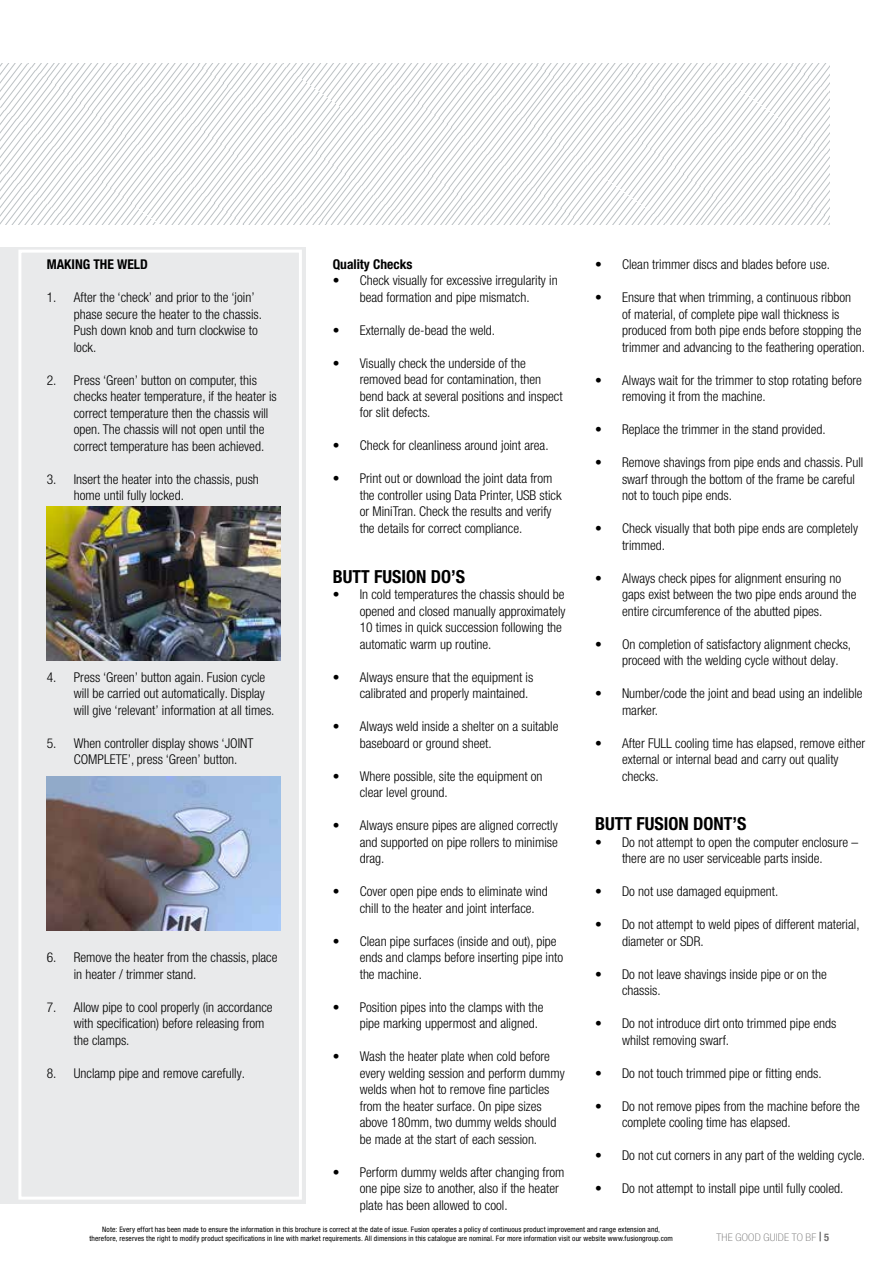
<style>
.page{position:relative;width:893px;height:1263px;background:#fff}
.page>*{position:absolute;margin:0;border:0;box-sizing:border-box;transform-origin:0 0}
.t1{font:700 condensed 18px "Helvetica Neue LT Pro";color:#000}
.t2{font:300 condensed 13.5px/16.5px "Helvetica Neue LT Pro";color:#000}
.t3{font:700 condensed 13.5px "Helvetica Neue LT Pro";color:#000}
.t4{font:100 condensed 10.5px "Helvetica Neue LT Pro";letter-spacing:.02em;color:#706f6f;scale:1.1 1}
.t5{font:condensed 7.5px/9px "Helvetica Neue LT Pro";letter-spacing:.02em;color:#000;text-align:center}
.s1{font-family:"Times New Roman";font-weight:700;font-stretch:normal;color:#000}
.s2{font-weight:700}
</style>
<div class="page">
<div style="left:0;top:247px;width:306px;height:956px;background:#e9eaeb"></div>
<svg style="left:0;top:64px;width:829px;height:161px"></svg>
<div style="left:18px;top:250px;width:284px;height:949px;border:3px solid #fff"></div>
<img style="left:47px;top:507px;width:234px;height:153px">
<img style="left:47px;top:777px;width:234px;height:153px">
<p class="t3" style="left:47px;top:256px;width:103px">MAKING THE WELD</p>
<p class="t2" style="left:74px;top:289px;width:190px;text-indent:-27px">1. After the ‘check’ and prior to the ‘join’ phase secure the heater to the chassis.<br>Push down knob and turn clockwise to lock.</p>
<p class="t2" style="left:74px;top:371px;width:205px;text-indent:-27px">2. Press ‘Green’ button on computer, this checks heater temperature, if the heater is correct temperature then the chassis will open. The chassis will not open until the correct temperature has been achieved.</p>
<p class="t2" style="left:74px;top:470px;width:187px;text-indent:-27px">3. Insert the heater into the chassis, push home until fully locked.</p>
<p class="t2" style="left:74px;top:668px;width:202px;text-indent:-27px">4. Press ‘Green’ button again. Fusion cycle will be carried out automatically. Display will give ‘relevant’ information at all times.</p>
<p class="t2" style="left:74px;top:734px;width:181px;text-indent:-27px">5. When controller display shows ‘JOINT<br>COMPLETE’, press ‘Green’ button.</p>
<p class="t2" style="left:74px;top:949px;width:205px;text-indent:-27px">6. Remove the heater from the chassis, place in heater / trimmer stand.</p>
<p class="t2" style="left:74px;top:998px;width:200px;text-indent:-27px">7. Allow pipe to cool properly (in accordance with specification) before releasing from the clamps.</p>
<p class="t2" style="left:47px;top:1064px;width:200px">8. Unclamp pipe and remove carefully.</p>
<p class="t3" style="left:333px;top:256px;width:81px">Quality Checks</p>
<p class="t2" style="left:333px;top:272px;width:226px;text-align:center">• Check visually for excessive irregularity in bead formation and pipe mismatch.</p>
<p class="t2" style="left:333px;top:322px;width:164px">• Externally de-bead the weld.</p>
<p class="t2" style="left:360px;top:355px;width:204px;text-indent:-27px">• Visually check the underside of the removed bead for contamination, then bend back at several positions and inspect for slit defects.</p>
<p class="t2" style="left:333px;top:437px;width:217px">• Check for cleanliness around joint area.</p>
<p class="t2" style="left:360px;top:470px;width:203px;text-indent:-27px">• Print out or download the joint data from the controller using Data Printer, USB stick or MiniTran. Check the results and verify the details for correct compliance.</p>
<h1 class="t1" style="left:333px;top:565px;width:134px">BUTT FUSION DO’S</h1>
<p class="t2" style="left:360px;top:586px;width:207px;text-indent:-27px">• In cold temperatures the chassis should be opened and closed manually approximately 10 times in quick succession following the automatic warm up routine.</p>
<p class="t2" style="left:360px;top:668px;width:175px;text-indent:-27px">• Always ensure that the equipment is calibrated and properly maintained.</p>
<p class="t2" style="left:360px;top:718px;width:200px;text-indent:-27px">• Always weld inside a shelter on a suitable baseboard or ground sheet.</p>
<p class="t2" style="left:360px;top:767px;width:184px;text-indent:-27px">• Where possible, site the equipment on clear level ground.</p>
<p class="t2" style="left:360px;top:817px;width:200px;text-align:justify;text-indent:-27px">• Always ensure pipes are aligned correctly and supported on pipe rollers to minimise drag.</p>
<p class="t2" style="left:360px;top:883px;width:190px;text-indent:-27px">• Cover open pipe ends to eliminate wind chill to the heater and joint interface.</p>
<p class="t2" style="left:360px;top:932px;width:205px;text-indent:-27px">• Clean pipe surfaces (inside and out), pipe ends and clamps before inserting pipe into the machine.</p>
<p class="t2" style="left:360px;top:998px;width:185px;text-indent:-27px">• Position pipes into the clamps with the pipe marking uppermost and aligned.</p>
<p class="t2" style="left:360px;top:1048px;width:206px;text-indent:-27px">• Wash the heater plate when cold before every welding session and perform dummy welds when hot to remove fine particles from the heater surface. On pipe sizes above 180mm, two dummy welds should be made at the start of each session.</p>
<p class="t2" style="left:360px;top:1163px;width:206px;text-indent:-27px">• Perform dummy welds after changing from one pipe size to another, also if the heater plate has been allowed to cool.</p>
<p class="t2" style="left:595px;top:256px;width:236px">• Clean trimmer discs and blades before use.</p>
<p class="t2" style="left:622px;top:289px;width:244px;text-indent:-27px">• Ensure that when trimming, a continuous ribbon<br>of material, of complete pipe wall thickness is produced from both pipe ends before stopping the trimmer and advancing to the feathering operation.</p>
<p class="t2" style="left:622px;top:371px;width:241px;text-indent:-27px">• Always wait for the trimmer to stop rotating before removing it from the machine.</p>
<p class="t2" style="left:595px;top:421px;width:232px">• Replace the trimmer in the stand provided.</p>
<p class="t2" style="left:622px;top:454px;width:243px;text-indent:-27px">• Remove shavings from pipe ends and chassis. Pull swarf through the bottom of the frame be careful not to touch pipe ends.</p>
<p class="t2" style="left:622px;top:520px;width:237px;text-indent:-27px">• Check visually that both pipe ends are completely trimmed.</p>
<p class="t2" style="left:622px;top:569px;width:236px;text-indent:-27px">• Always check pipes for alignment ensuring no gaps exist between the two pipe ends around the entire circumference of the abutted pipes.</p>
<p class="t2" style="left:622px;top:635px;width:231px;text-indent:-27px">• On completion of satisfactory alignment checks, proceed with the welding cycle without delay.</p>
<p class="t2" style="left:622px;top:685px;width:242px;text-indent:-27px">• Number/code the joint and bead using an indelible marker.</p>
<p class="t2" style="left:622px;top:734px;width:245px;text-indent:-27px">• After FULL cooling time has elapsed, remove either external or internal bead and carry out quality checks.</p>
<h1 class="t1" style="left:595px;top:813px;width:153px">BUTT FUSION DONT’S</h1>
<p class="t2" style="left:622px;top:833px;width:238px;text-indent:-27px">• Do not attempt to open the computer enclosure – there are no user serviceable parts inside.</p>
<p class="t2" style="left:595px;top:883px;width:185px">• Do not use damaged equipment.</p>
<p class="t2" style="left:622px;top:916px;width:239px;text-indent:-27px">• Do not attempt to weld pipes of different material, diameter or SDR.</p>
<p class="t2" style="left:622px;top:965px;width:206px;text-indent:-27px">• Do not leave shavings inside pipe or on the chassis.</p>
<p class="t2" style="left:622px;top:1015px;width:216px;text-indent:-27px">• Do not introduce dirt onto trimmed pipe ends whilst removing swarf.</p>
<p class="t2" style="left:595px;top:1064px;width:228px">• Do not touch trimmed pipe or fitting ends.</p>
<p class="t2" style="left:622px;top:1097px;width:239px;text-indent:-27px">• Do not remove pipes from the machine before the complete cooling time has elapsed.</p>
<p class="t2" style="left:595px;top:1147px;width:272px">• Do not cut corners in any part of the welding cycle.</p>
<p class="t2" style="left:595px;top:1180px;width:250px">• Do not attempt to install pipe until fully cooled.</p>
<p class="t5" style="left:89px;top:1225px;width:585px">Note: Every effort has been made to ensure the information in this brochure is correct at the date of issue. Fusion operates a policy of continuous product improvement and range extension and, therefore, reserves the right to modify product specifications in line with market requirements. All dimensions in this catalogue are nominal. For more information visit our website www.fusiongroup.com</p>
<p class="t4" style="left:716px;top:1231px;width:104px">THE GOOD GUIDE TO BF <span class="s1">|</span> <span class="s2">5</span></p>
</div>
